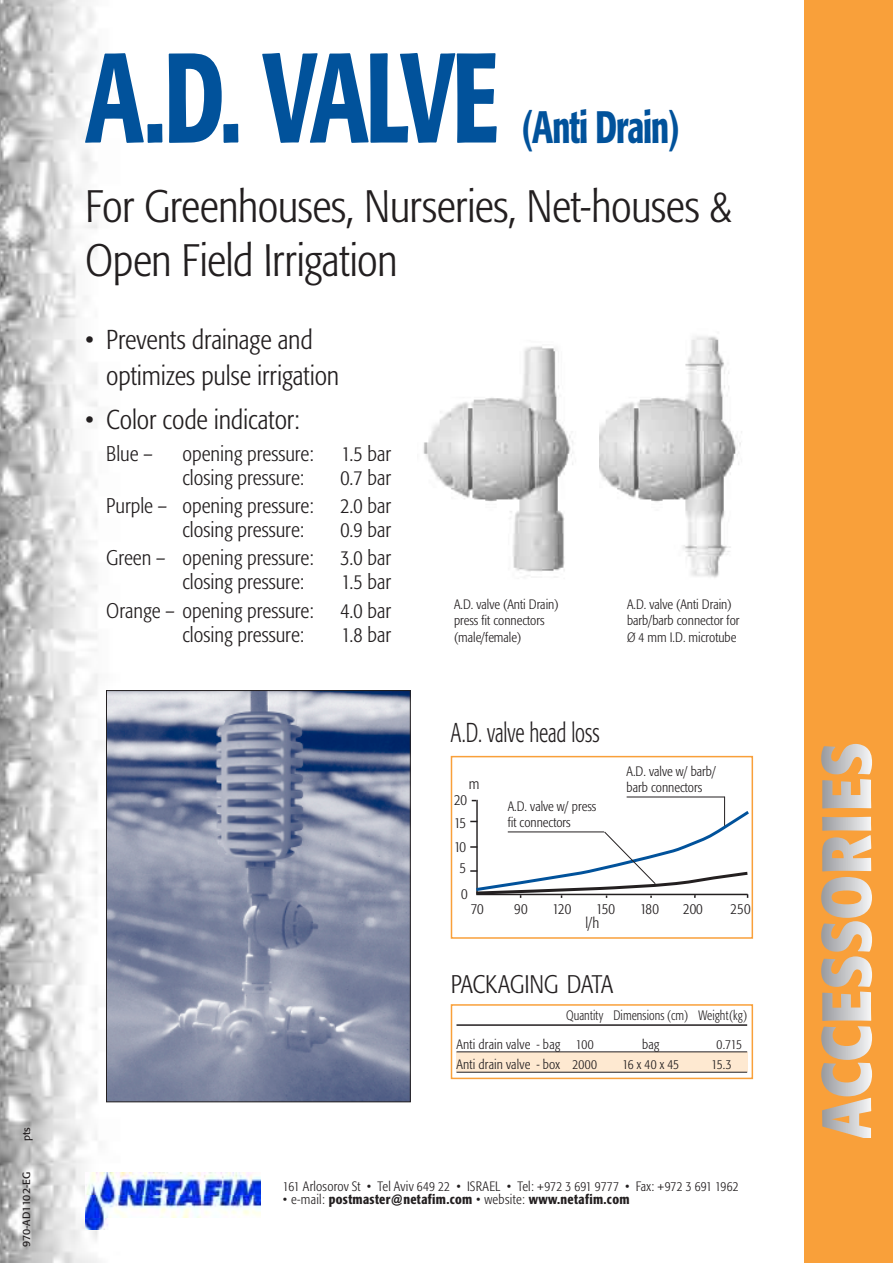
<style>
.page{position:relative;width:893px;height:1263px;background:#fff}
.page>*{position:absolute;margin:0;border:0;box-sizing:border-box;transform-origin:0 0}
.t1{font:500 condensed 126px "Formata";letter-spacing:-.05em;color:#01529b;scale:.8 1}
.t2{font:300 condensed 45px/54px "Formata";letter-spacing:-.015em;color:#231f20}
.t3{font:500 condensed 45px "Formata";letter-spacing:-.025em;color:#01529b;scale:.8 1}
.t4{font:300 condensed 27px/36px "Formata";letter-spacing:-.005em;color:#231f20}
.t5{font:300 condensed 27px "Formata";letter-spacing:-.005em;color:#231f20;scale:.8 1}
.t6{font:300 condensed 25.2px "Formata";letter-spacing:-.015em;color:#231f20}
.t7{font:300 condensed 21px "Formata";color:#231f20}
.t8{font:300 condensed 15px "Formata";color:#231f20}
.t9{font:300 condensed 13.5px/16.2px "Formata";color:#231f20}
.t10{font:500 condensed 13.5px "Formata";letter-spacing:.025em;color:#231f20}
.t11{font:300 condensed 13.5px/28.8px "Formata";color:#231f20;scale:.9 1}
.t12{font:10.5px "Formata";letter-spacing:-.03em;color:#231f20}
.t13{font:10.5px "Formata";letter-spacing:-.01em;color:#231f20}
.s1{font-weight:300}
</style>
<div class="page">
<img style="left:599px;top:336px;width:143px;height:242px">
<img style="left:423px;top:346px;width:150px;height:226px">
<img style="left:0;top:0;width:133px;height:1263px">
<div style="left:804px;top:0;width:89px;height:1263px;background:#f9a03a"></div>
<svg style="left:821px;top:877px;width:51px;height:260px"></svg>
<svg style="left:822px;top:817px;width:49px;height:54px"></svg>
<svg style="left:821px;top:744px;width:51px;height:64px"></svg>
<img style="left:85px;top:1172px;width:176px;height:57px">
<div style="left:456px;top:1052px;width:292px;height:20px;background:#fee9d1"></div>
<hr style="left:456px;top:1024px;width:291px;height:2px;background:#231f20">
<hr style="left:456px;top:1051px;width:291px;height:1px;background:#231f20">
<hr style="left:456px;top:1072px;width:291px;height:1px;background:#231f20">
<div style="left:451px;top:1004px;width:302px;height:75px;border:2px solid #f9a03a"></div>
<img style="left:108px;top:692px;width:300px;height:408px">
<div style="left:106px;top:690px;width:304px;height:412px;border:1px solid #231f20"></div>
<div style="left:451px;top:756px;width:302px;height:183px;border:1px solid #f9a03a"></div>
<svg style="left:470px;top:796px;width:279px;height:102px"></svg>
<p class="t13" style="left:20px;top:1141px;width:15px;rotate:-90deg">pts</p>
<p class="t12" style="left:20px;top:1247px;width:76px;rotate:-90deg">970-AD1102-EG</p>
<p class="t1" style="left:85px;top:25px;width:518px">A.D. VALVE</p>
<p class="t3" style="left:522px;top:101px;width:199px">(Anti Drain)</p>
<p class="t2" style="left:85px;top:180px;width:648px">For Greenhouses, Nurseries, Net-houses &amp;<br>Open Field Irrigation</p>
<p class="t4" style="left:106px;top:321px;width:235px;text-indent:-21px">• Prevents drainage and optimizes pulse irrigation</p>
<p class="t4" style="left:85px;top:402px;width:216px">• Color code indicator:</p>
<p class="t7" style="left:106px;top:441px;width:48px">Blue –</p>
<p class="t7" style="left:183px;top:441px;width:133px">opening pressure:</p>
<p class="t7" style="left:342px;top:441px;width:51px">1.5 bar</p>
<p class="t7" style="left:183px;top:465px;width:123px">closing pressure:</p>
<p class="t7" style="left:340px;top:465px;width:52px">0.7 bar</p>
<p class="t7" style="left:106px;top:493px;width:209px">Purple – opening pressure:</p>
<p class="t7" style="left:340px;top:493px;width:52px">2.0 bar</p>
<p class="t7" style="left:183px;top:517px;width:123px">closing pressure:</p>
<p class="t7" style="left:340px;top:517px;width:52px">0.9 bar</p>
<p class="t7" style="left:106px;top:546px;width:209px">Green – opening pressure:</p>
<p class="t7" style="left:340px;top:546px;width:52px">3.0 bar</p>
<p class="t7" style="left:183px;top:570px;width:123px">closing pressure:</p>
<p class="t7" style="left:342px;top:570px;width:51px">1.5 bar</p>
<p class="t7" style="left:106px;top:598px;width:209px">Orange – opening pressure:</p>
<p class="t7" style="left:340px;top:598px;width:52px">4.0 bar</p>
<p class="t7" style="left:183px;top:622px;width:123px">closing pressure:</p>
<p class="t7" style="left:342px;top:622px;width:51px">1.8 bar</p>
<p class="t9" style="left:454px;top:596px;width:106px">A.D. valve (Anti Drain) press fit connectors (male/female)</p>
<p class="t9" style="left:627px;top:596px;width:114px">A.D. valve (Anti Drain) barb/barb connector for<br>Ø 4 mm I.D. microtube</p>
<p class="t5" style="left:451px;top:717px;width:188px">A.D. valve head loss</p>
<p class="t8" style="left:469px;top:775px;width:12px">m</p>
<p class="t8" style="left:454px;top:791px;width:15px">20</p>
<p class="t8" style="left:454px;top:814px;width:14px">15</p>
<p class="t8" style="left:454px;top:838px;width:13px">10</p>
<p class="t8" style="left:459px;top:859px;width:8px">5</p>
<p class="t8" style="left:461px;top:885px;width:8px">0</p>
<p class="t9" style="left:508px;top:798px;width:90px">A.D. valve w/ press fit connectors</p>
<p class="t9" style="left:627px;top:763px;width:91px">A.D. valve w/ barb/ barb connectors</p>
<p class="t8" style="left:471px;top:900px;width:14px">70</p>
<p class="t8" style="left:514px;top:900px;width:15px">90</p>
<p class="t8" style="left:553px;top:900px;width:20px">120</p>
<p class="t8" style="left:596px;top:900px;width:21px">150</p>
<p class="t8" style="left:640px;top:900px;width:20px">180</p>
<p class="t8" style="left:683px;top:900px;width:21px">200</p>
<p class="t8" style="left:731px;top:900px;width:21px">250</p>
<p class="t8" style="left:585px;top:914px;width:16px">l/h</p>
<p class="t6" style="left:451px;top:970px;width:164px">PACKAGING DATA</p>
<p class="t11" style="left:456px;top:1001px;width:324px;text-indent:110px">Quantity Dimensions (cm) Weight(kg)<br>Anti drain valve - bag 100</p>
<p class="t9" style="left:642px;top:1036px;width:19px">bag</p>
<p class="t9" style="left:717px;top:1036px;width:27px">0.715</p>
<p class="t9" style="left:456px;top:1056px;width:142px">Anti drain valve - box 2000</p>
<p class="t9" style="left:622px;top:1056px;width:58px">16 x 40 x 45</p>
<p class="t9" style="left:711px;top:1056px;width:22px">15.3</p>
<p class="t9" style="left:283px;top:1178px;width:457px">161 Arlosorov St • Tel Aviv 649 22 • ISRAEL • Tel: +972 3 691 9777 • Fax: +972 3 691 1962</p>
<p class="t10" style="left:283px;top:1192px;width:348px"><span class="s1">• e-mail:</span> postmaster@netafim.com <span class="s1">• website:</span> www.netafim.com</p>
</div>
